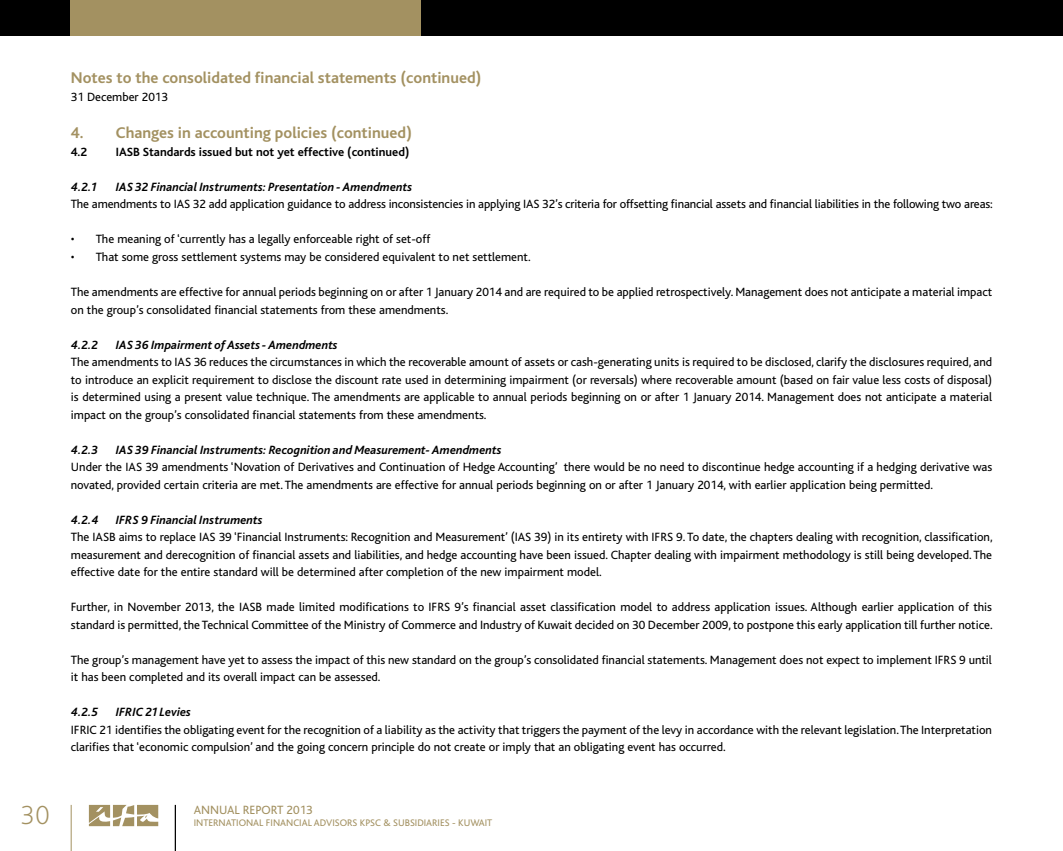
<style>
.page{position:relative;width:1063px;height:851px;background:#fff}
.page>*{position:absolute;margin:0;border:0;box-sizing:border-box;transform-origin:0 0}
.t1{font:200 27.5px "Bliss Pro";color:#a39161}
.t2{font:700 16.25px "Bliss";color:#a39161}
.t3{font:12.5px/17.5px "Bliss";color:#000}
.t4{font:italic 700 12.5px "Bliss Pro";color:#000}
.t5{font:700 12.5px "Bliss";color:#000}
.t6{font:12.5px "Bliss";color:#a39161}
.t7{font:10px "Bliss";color:#a39161}
</style>
<div class="page">
<div style="left:0;top:0;width:1063px;height:35px;background:#000"></div>
<div style="left:71px;top:0;width:350px;height:35px;background:#a39161"></div>
<svg style="left:89px;top:804px;width:69px;height:22px"></svg>
<hr style="left:175px;top:804px;width:1px;height:46px;background:#000">
<hr style="left:71px;top:804px;width:1px;height:46px;background:#a39161">
<h1 class="t1" style="left:21px;top:798px;width:31px">30</h1>
<h2 class="t2" style="left:71px;top:70px;width:412px">Notes to the consolidated financial statements (continued)</h2>
<p class="t3" style="left:71px;top:88px;width:99px">31 December 2013</p>
<h2 class="t2" style="left:71px;top:125px;width:343px">4. Changes in accounting policies (continued)</h2>
<p class="t5" style="left:71px;top:145px;width:18px">4.2</p>
<p class="t5" style="left:116px;top:145px;width:295px">IASB Standards issued but not yet effective (continued)</p>
<p class="t4" style="left:71px;top:179px;width:27px">4.2.1</p>
<p class="t4" style="left:116px;top:179px;width:298px">IAS 32 Financial Instruments: Presentation - Amendments</p>
<p class="t3" style="left:71px;top:196px;width:923px">The amendments to IAS 32 add application guidance to address inconsistencies in applying IAS 32’s criteria for offsetting financial assets and financial liabilities in the following two areas:</p>
<p class="t3" style="left:71px;top:231px;width:361px">• The meaning of ‘currently has a legally enforceable right of set-off</p>
<p class="t3" style="left:71px;top:248px;width:461px">• That some gross settlement systems may be considered equivalent to net settlement.</p>
<p class="t3" style="left:71px;top:283px;width:923px">The amendments are effective for annual periods beginning on or after 1 January 2014 and are required to be applied retrospectively. Management does not anticipate a material impact on the group’s consolidated financial statements from these amendments.</p>
<p class="t4" style="left:71px;top:336px;width:29px">4.2.2</p>
<p class="t4" style="left:116px;top:336px;width:223px">IAS 36 Impairment of Assets - Amendments</p>
<p class="t3" style="left:71px;top:353px;width:923px;text-align:justify">The amendments to IAS 36 reduces the circumstances in which the recoverable amount of assets or cash-generating units is required to be disclosed, clarify the disclosures required, and to introduce an explicit requirement to disclose the discount rate used in determining impairment (or reversals) where recoverable amount (based on fair value less costs of disposal) is determined using a present value technique. The amendments are applicable to annual periods beginning on or after 1 January 2014. Management does not anticipate a material impact on the group’s consolidated financial statements from these amendments.</p>
<p class="t4" style="left:71px;top:441px;width:29px">4.2.3</p>
<p class="t4" style="left:116px;top:441px;width:387px">IAS 39 Financial Instruments: Recognition and Measurement- Amendments</p>
<p class="t3" style="left:71px;top:458px;width:923px">Under the IAS 39 amendments ‘Novation of Derivatives and Continuation of Hedge Accounting’ there would be no need to discontinue hedge accounting if a hedging derivative was novated, provided certain criteria are met. The amendments are effective for annual periods beginning on or after 1 January 2014, with earlier application being permitted.</p>
<p class="t4" style="left:71px;top:511px;width:29px">4.2.4</p>
<p class="t4" style="left:116px;top:511px;width:148px">IFRS 9 Financial Instruments</p>
<p class="t3" style="left:71px;top:528px;width:923px;text-align:justify">The IASB aims to replace IAS 39 ‘Financial Instruments: Recognition and Measurement’ (IAS 39) in its entirety with IFRS 9. To date, the chapters dealing with recognition, classification, measurement and derecognition of financial assets and liabilities, and hedge accounting have been issued. Chapter dealing with impairment methodology is still being developed. The effective date for the entire standard will be determined after completion of the new impairment model.</p>
<p class="t3" style="left:71px;top:598px;width:923px">Further, in November 2013, the IASB made limited modifications to IFRS 9’s financial asset classification model to address application issues. Although earlier application of this standard is permitted, the Technical Committee of the Ministry of Commerce and Industry of Kuwait decided on 30 December 2009, to postpone this early application till further notice.</p>
<p class="t3" style="left:71px;top:651px;width:923px">The group’s management have yet to assess the impact of this new standard on the group’s consolidated financial statements. Management does not expect to implement IFRS 9 until it has been completed and its overall impact can be assessed.</p>
<p class="t4" style="left:71px;top:704px;width:29px">4.2.5</p>
<p class="t4" style="left:116px;top:704px;width:77px">IFRIC 21 Levies</p>
<p class="t3" style="left:71px;top:721px;width:923px">IFRIC 21 identifies the obligating event for the recognition of a liability as the activity that triggers the payment of the levy in accordance with the relevant legislation. The Interpretation clarifies that ‘economic compulsion’ and the going concern principle do not create or imply that an obligating event has occurred.</p>
<p class="t6" style="left:194px;top:803px;width:121px">ANNUAL REPORT 2013</p>
<p class="t7" style="left:194px;top:817px;width:300px">INTERNATIONAL FINANCIAL ADVISORS KPSC &amp; SUBSIDIARIES - KUWAIT</p>
</div>
